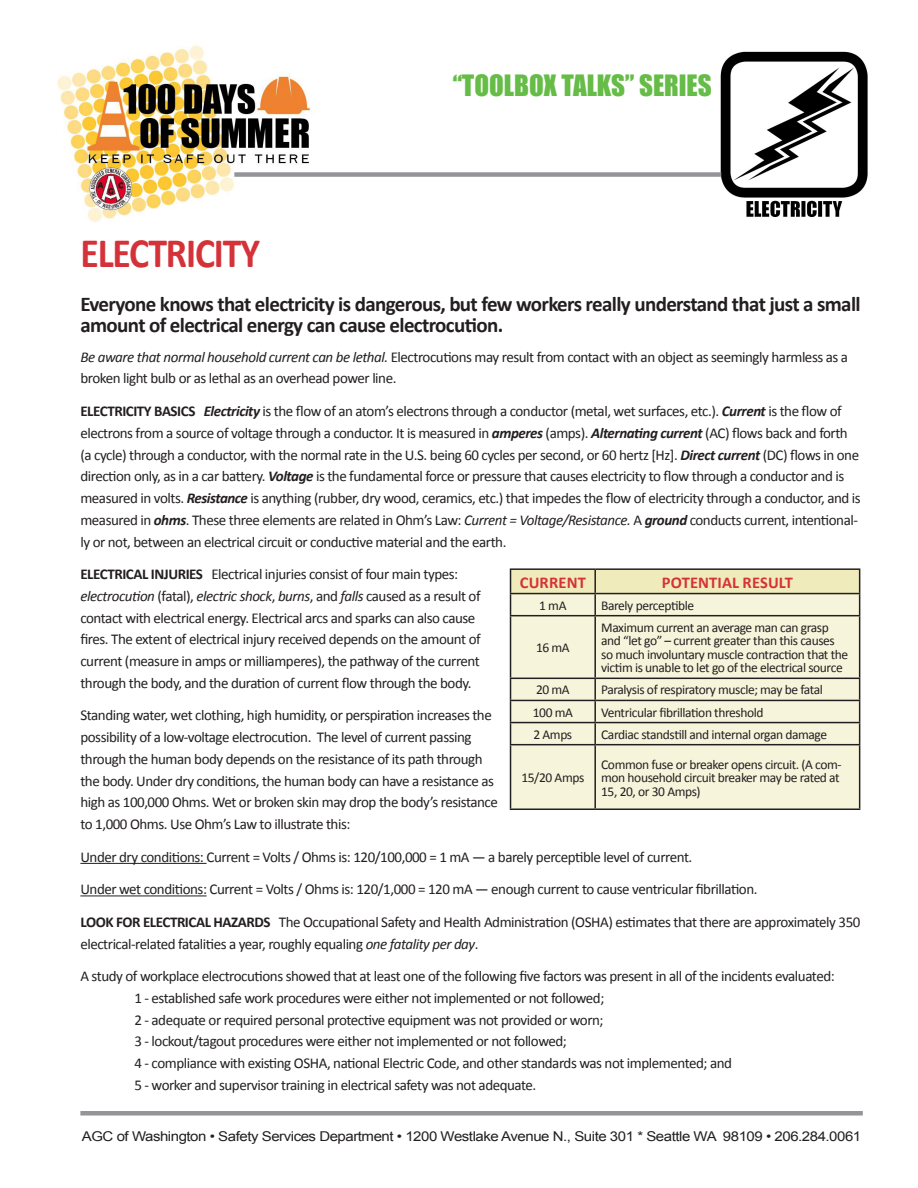
<style>
.page{position:relative;width:918px;height:1188px;background:#fff}
.page>*{position:absolute;margin:0;border:0;box-sizing:border-box;transform-origin:0 0}
.Topic_Headline{font:700 42px "Calibri";letter-spacing:-.03em;color:#d43238;scale:.9 1}
.t1{font:27px "Impact";color:#65bc46}
.Subhead{font:700 21px/21px "Calibri";letter-spacing:-.03em;color:#231f20}
.TBT_Body_Text{font:700 16.5px "Calibri";letter-spacing:.01em;color:#d43238}
.TBT_Body_Text-2{font:15px/21.8px "Calibri";letter-spacing:-.03em;color:#231f20}
.TBT_Body_Text-3{font:13.5px/13.5px "Calibri";letter-spacing:-.03em;color:#231f20}
.TBT_Body_Text-4{font:13.5px "Arial";letter-spacing:-.03em;color:#231f20;scale:1.11 1}
.s1{font-style:italic}
.s2{font-weight:700}
.s3{font-weight:700;font-style:italic}
</style>
<div class="page">
<img style="left:720px;top:51px;width:148px;height:166px">
<hr style="left:80px;top:863px;width:127px;height:1px;background:#231f20">
<hr style="left:80px;top:895px;width:127px;height:1px;background:#231f20">
<div style="left:80px;top:1111px;width:783px;height:5px;background:#939598"></div>
<img style="left:57px;top:45px;width:254px;height:177px">
<div style="left:234px;top:172px;width:487px;height:5px;background:#939598"></div>
<div style="left:511px;top:616px;width:348px;height:192px;background:#f6f4db"></div>
<hr style="left:510px;top:568px;width:85px;height:2px;background:#231f20">
<hr style="left:595px;top:568px;width:265px;height:2px;background:#231f20">
<svg style="left:510px;top:569px;width:350px;height:46px;background:#e5e2bf"></svg>
<hr style="left:510px;top:615px;width:85px;height:1px;background:#231f20">
<hr style="left:510px;top:616px;width:1px;height:62px;background:#231f20">
<hr style="left:595px;top:615px;width:265px;height:1px;background:#231f20">
<hr style="left:594px;top:616px;width:2px;height:62px;background:#231f20">
<hr style="left:859px;top:616px;width:1px;height:62px;background:#231f20">
<hr style="left:510px;top:678px;width:85px;height:1px;background:#231f20">
<hr style="left:595px;top:678px;width:265px;height:1px;background:#231f20">
<hr style="left:594px;top:679px;width:2px;height:21px;background:#231f20">
<hr style="left:510px;top:700px;width:85px;height:1px;background:#231f20">
<hr style="left:595px;top:700px;width:265px;height:1px;background:#231f20">
<hr style="left:594px;top:701px;width:2px;height:21px;background:#231f20">
<hr style="left:510px;top:722px;width:85px;height:1px;background:#231f20">
<svg style="left:510px;top:679px;width:1px;height:65px"></svg>
<hr style="left:595px;top:722px;width:265px;height:1px;background:#231f20">
<hr style="left:594px;top:723px;width:2px;height:21px;background:#231f20">
<svg style="left:859px;top:679px;width:1px;height:65px"></svg>
<hr style="left:510px;top:744px;width:85px;height:1px;background:#231f20">
<hr style="left:510px;top:745px;width:1px;height:63px;background:#231f20">
<hr style="left:595px;top:744px;width:265px;height:1px;background:#231f20">
<hr style="left:594px;top:745px;width:2px;height:63px;background:#231f20">
<hr style="left:859px;top:745px;width:1px;height:63px;background:#231f20">
<hr style="left:510px;top:808px;width:85px;height:2px;background:#231f20">
<hr style="left:595px;top:808px;width:265px;height:2px;background:#231f20">
<p class="t1" style="left:453px;top:64px;width:261px">“TOOLBOX TALKS” SERIES</p>
<p class="Topic_Headline" style="left:80px;top:226px;width:201px">ELECTRICITY</p>
<p class="Subhead" style="left:80px;top:293px;width:782px">Everyone knows that electricity is dangerous, but few workers really understand that just a small amount of electrical energy can cause electrocution.</p>
<p class="TBT_Body_Text-2" style="left:80px;top:346px;width:769px"><span class="s1">Be aware that normal household current can be lethal.</span> Electrocutions may result from contact with an object as seemingly harmless as a broken light bulb or as lethal as an overhead power line.</p>
<p class="TBT_Body_Text-2" style="left:80px;top:400px;width:782px"><span class="s2">ELECTRICITY BASICS</span> <span class="s3">Electricity</span> is the flow of an atom’s electrons through a conductor (metal, wet surfaces, etc.). <span class="s3">Current</span> is the flow of electrons from a source of voltage through a conductor. It is measured in <span class="s3">amperes</span> (amps). <span class="s3">Alternating current</span> (AC) flows back and forth (a cycle) through a conductor, with the normal rate in the U.S. being 60 cycles per second, or 60 hertz [Hz]. <span class="s3">Direct current</span> (DC) flows in one direction only, as in a car battery. <span class="s3">Voltage</span> is the fundamental force or pressure that causes electricity to flow through a conductor and is measured in volts. <span class="s3">Resistance</span> is anything (rubber, dry wood, ceramics, etc.) that impedes the flow of electricity through a conductor, and is measured in <span class="s3">ohms</span>. These three elements are related in Ohm’s Law: <span class="s1">Current = Voltage/Resistance.</span> A <span class="s3">ground</span> conducts current, intentional&shy;ly or not, between an electrical circuit or conductive material and the earth.</p>
<p class="TBT_Body_Text-2" style="left:80px;top:563px;width:402px"><span class="s2">ELECTRICAL INJURIES</span> Electrical injuries consist of four main types: <span class="s1">electrocution</span> (fatal), <span class="s1">electric shock</span>, <span class="s1">burns</span>, and <span class="s1">falls</span> caused as a result of contact with electrical energy. Electrical arcs and sparks can also cause fires. The extent of electrical injury received depends on the amount of current (measure in amps or milliamperes), the pathway of the current through the body, and the duration of current flow through the body.</p>
<p class="TBT_Body_Text-2" style="left:80px;top:705px;width:419px">Standing water, wet clothing, high humidity, or perspiration increases the possibility of a low-voltage electrocution. The level of current passing through the human body depends on the resistance of its path through the body. Under dry conditions, the human body can have a resistance as high as 100,000 Ohms. Wet or broken skin may drop the body’s resistance to 1,000 Ohms. Use Ohm’s Law to illustrate this:</p>
<p class="TBT_Body_Text-2" style="left:80px;top:846px;width:613px">Under dry conditions: Current = Volts / Ohms is: 120/100,000 = 1 mA — a barely perceptible level of current.</p>
<p class="TBT_Body_Text-2" style="left:80px;top:878px;width:679px">Under wet conditions: Current = Volts / Ohms is: 120/1,000 = 120 mA — enough current to cause ventricular fibrillation.</p>
<p class="TBT_Body_Text-2" style="left:80px;top:911px;width:782px"><span class="s2">LOOK FOR ELECTRICAL HAZARDS</span> The Occupational Safety and Health Administration (OSHA) estimates that there are approximately 350 electrical-related fatalities a year, roughly equaling <span class="s1">one fatality per day</span>.</p>
<p class="TBT_Body_Text-2" style="left:134px;top:965px;width:702px;text-indent:-54px">A study of workplace electrocutions showed that at least one of the following five factors was present in all of the incidents evaluated:<br>1 - established safe work procedures were either not implemented or not followed;<br>2 - adequate or required personal protective equipment was not provided or worn;<br>3 - lockout/tagout procedures were either not implemented or not followed;<br>4 - compliance with existing OSHA, national Electric Code, and other standards was not implemented; and<br>5 - worker and supervisor training in electrical safety was not adequate.</p>
<p class="TBT_Body_Text" style="left:520px;top:572px;width:68px">CURRENT</p>
<p class="TBT_Body_Text" style="left:662px;top:572px;width:133px">POTENTIAL RESULT</p>
<p class="TBT_Body_Text-3" style="left:539px;top:599px;width:29px">1 mA</p>
<p class="TBT_Body_Text-3" style="left:601px;top:599px;width:95px">Barely perceptible</p>
<p class="TBT_Body_Text-3" style="left:536px;top:641px;width:35px">16 mA</p>
<p class="TBT_Body_Text-3" style="left:601px;top:621px;width:249px">Maximum current an average man can grasp and “let go” – current greater than this causes so much involuntary muscle contraction that the victim is unable to let go of the electrical source</p>
<p class="TBT_Body_Text-3" style="left:536px;top:683px;width:35px">20 mA</p>
<p class="TBT_Body_Text-3" style="left:601px;top:683px;width:223px">Paralysis of respiratory muscle; may be fatal</p>
<p class="TBT_Body_Text-3" style="left:533px;top:705px;width:42px">100 mA</p>
<p class="TBT_Body_Text-3" style="left:601px;top:705px;width:164px">Ventricular fibrillation threshold</p>
<p class="TBT_Body_Text-3" style="left:533px;top:728px;width:40px">2 Amps</p>
<p class="TBT_Body_Text-3" style="left:601px;top:728px;width:227px">Cardiac standstill and internal organ damage</p>
<p class="TBT_Body_Text-3" style="left:521px;top:771px;width:64px">15/20 Amps</p>
<p class="TBT_Body_Text-3" style="left:601px;top:757px;width:242px">Common fuse or breaker opens circuit. (A com&shy;mon household circuit breaker may be rated at<br>15, 20, or 30 Amps)</p>
<p class="TBT_Body_Text-4" style="left:82px;top:1127px;width:704px">AGC of Washington • Safety Services Department • 1200 Westlake Avenue N., Suite 301 * Seattle WA 98109 • 206.284.0061</p>
</div>
